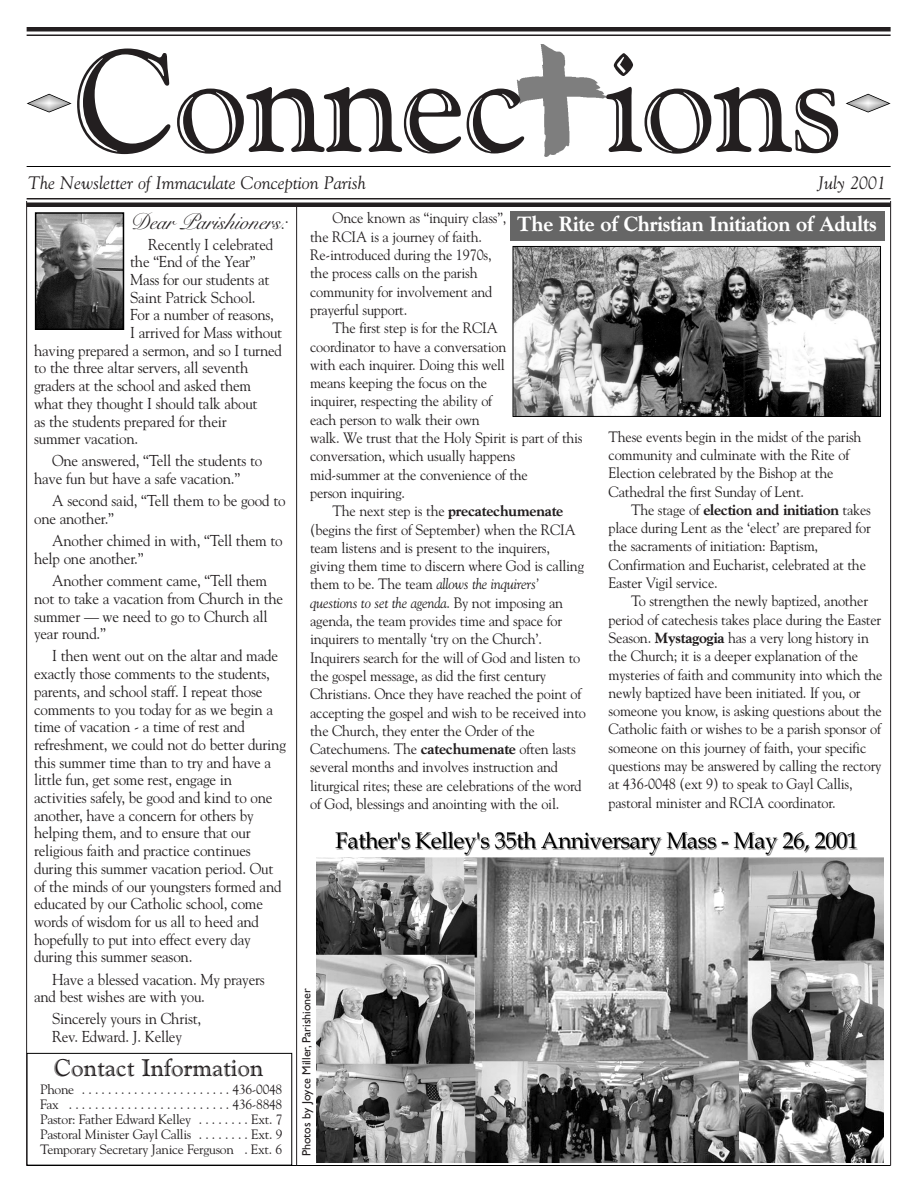
<style>
.page{position:relative;width:918px;height:1188px;background:#fff}
.page>*{position:absolute;margin:0;border:0;box-sizing:border-box;transform-origin:0 0}
.t1{font:144px "Goudy Handtooled BT";letter-spacing:-.02em;color:#231f20}
.t2{font:24px "Goudy Handtooled BT";color:#231f20}
.t3{font:22.5px "Snell Roundhand Script";letter-spacing:-.015em;color:#231f20}
.t4{font:800 21px "Goudy";letter-spacing:-.01em;color:#fff;scale:.95 1}
.t5{font:italic 18px "Goudy";color:#231f20}
.t6{font:15.75px/17.7px "Goudy";letter-spacing:-.015em;color:#231f20;scale:.95 1}
.t7{font:15px/18.3px "Goudy";letter-spacing:-.015em;color:#231f20;scale:.95 1}
.t8{font:13.5px/15px "Goudy";letter-spacing:-.02em;color:#231f20;text-align:justify}
.t9{font:12px "Gill Sans";color:#231f20}
.s1{font-weight:800}
.s2{font-style:italic}
</style>
<div class="page">
<div style="left:510px;top:212px;width:375px;height:30px;background:#666"></div>
<img style="left:316px;top:831px;width:567px;height:332px">
<div style="left:27px;top:1053px;width:265px;height:113px;border:1px solid #000"></div>
<img style="left:516px;top:44px;width:94px;height:113px">
<div style="left:27px;top:27px;width:864px;height:5px;background:#231f20"></div>
<hr style="left:27px;top:34px;width:864px;height:2px;background:#231f20">
<hr style="left:27px;top:198px;width:864px;height:2px;background:#231f20">
<div style="left:27px;top:202px;width:864px;height:5px;background:#231f20"></div>
<svg style="left:27px;top:94px;width:45px;height:18px"></svg>
<svg style="left:846px;top:94px;width:45px;height:18px"></svg>
<hr style="left:27px;top:166px;width:864px;height:1px;background:#000">
<hr style="left:27px;top:1165px;width:864px;height:1px;background:#000">
<hr style="left:26px;top:201px;width:1px;height:965px;background:#231f20">
<hr style="left:890px;top:201px;width:1px;height:965px;background:#231f20">
<hr style="left:296px;top:205px;width:1px;height:961px;background:#231f20">
<img style="left:515px;top:248px;width:364px;height:167px">
<div style="left:513px;top:246px;width:368px;height:171px;border:1px solid #000"></div>
<img style="left:38px;top:215px;width:83px;height:112px">
<div style="left:35px;top:212px;width:89px;height:118px;border:2px solid #000"></div>
<h1 class="t1" style="left:73px;top:49px;width:773px">Connec ions</h1>
<p class="t5" style="left:28px;top:175px;width:339px">The Newsletter of Immaculate Conception Parish</p>
<p class="t5" style="left:818px;top:175px;width:69px">July 2001</p>
<h3 class="t3" style="left:130px;top:213px;width:157px">Dear Parishioners:</h3>
<p class="t6" style="left:148px;top:236px;width:133px">Recently I celebrated</p>
<p class="t6" style="left:130px;top:254px;width:134px">the “End of the Year”</p>
<p class="t6" style="left:130px;top:272px;width:148px">Mass for our students at</p>
<p class="t6" style="left:130px;top:290px;width:134px">Saint Patrick School.</p>
<p class="t6" style="left:130px;top:307px;width:153px">For a number of reasons,</p>
<p class="t6" style="left:130px;top:325px;width:162px">I arrived for Mass without</p>
<p class="t6" style="left:34px;top:343px;width:262px">having prepared a sermon, and so I turned</p>
<p class="t6" style="left:34px;top:360px;width:227px">to the three altar servers, all seventh</p>
<p class="t6" style="left:34px;top:378px;width:230px">graders at the school and asked them</p>
<p class="t6" style="left:34px;top:396px;width:237px">what they thought I should talk about</p>
<p class="t6" style="left:34px;top:413px;width:204px">as the students prepared for their</p>
<p class="t6" style="left:34px;top:431px;width:111px">summer vacation.</p>
<p class="t6" style="left:34px;top:453px;width:242px;text-indent:18px">One answered, “Tell the students to have fun but have a safe vacation.”</p>
<p class="t6" style="left:34px;top:493px;width:266px;text-indent:18px">A second said, “Tell them to be good to one another.”</p>
<p class="t6" style="left:34px;top:533px;width:263px;text-indent:18px">Another chimed in with, “Tell them to help one another.”</p>
<p class="t6" style="left:34px;top:573px;width:264px;text-indent:18px">Another comment came, “Tell them not to take a vacation from Church in the summer — we need to go to Church all year round.”</p>
<p class="t6" style="left:34px;top:648px;width:267px;text-indent:18px">I then went out on the altar and made exactly those comments to the students, parents, and school staff. I repeat those comments to you today for as we begin a time of vacation - a time of rest and refreshment, we could not do better during this summer time than to try and have a little fun, get some rest, engage in activities safely, be good and kind to one another, have a concern for others by helping them, and to ensure that our religious faith and practice continues during this summer vacation period. Out of the minds of our youngsters formed and educated by our Catholic school, come words of wisdom for us all to heed and hopefully to put into effect every day during this summer season.</p>
<p class="t6" style="left:34px;top:971px;width:244px;text-indent:18px">Have a blessed vacation. My prayers and best wishes are with you.</p>
<p class="t6" style="left:52px;top:1011px;width:159px">Sincerely yours in Christ,<br>Rev. Edward. J. Kelley</p>
<h2 class="t2" style="left:54px;top:1059px;width:211px">Contact Information</h2>
<p class="t8" style="left:40px;top:1083px;width:244px">Phone . . . . . . . . . . . . . . . . . . . . . . . 436-0048<br>Fax . . . . . . . . . . . . . . . . . . . . . . . . . 436-8848<br>Pastor: Father Edward Kelley . . . . . . . . Ext. 7<br>Pastoral Minister Gayl Callis . . . . . . . . Ext. 9<br>Temporary Secretary Janice Ferguson . Ext. 6</p>
<p class="t7" style="left:310px;top:210px;width:208px;text-indent:22px">Once known as “inquiry class”, the RCIA is a journey of faith.<br>Re-introduced during the 1970s, the process calls on the parish community for involvement and prayerful support.</p>
<p class="t7" style="left:310px;top:320px;width:288px;text-indent:22px">The first step is for the RCIA<br>coordinator to have a conversation<br>with each inquirer. Doing this well<br>means keeping the focus on the<br>inquirer, respecting the ability of<br>each person to walk their own<br>walk. We trust that the Holy Spirit is part of this conversation, which usually happens mid-summer at the convenience of the<br>person inquiring.</p>
<p class="t7" style="left:310px;top:503px;width:292px;text-indent:23px">The next step is the <span class="s1">precatechumenate </span>(begins the first of September) when the RCIA team listens and is present to the inquirers, giving them time to discern where God is calling them to be. The team <span class="s2">allows the inquirers’ questions to set the agenda</span>. By not imposing an agenda, the team provides time and space for inquirers to mentally ‘try on the Church’.<br>Inquirers search for the will of God and listen to the gospel message, as did the first century Christians. Once they have reached the point of accepting the gospel and wish to be received into the Church, they enter the Order of the Catechumens. The <span class="s1">catechumenate</span> often lasts several months and involves instruction and liturgical rites; these are celebrations of the word of God, blessings and anointing with the oil.</p>
<h3 class="t4" style="left:517px;top:215px;width:380px">The Rite of Christian Initiation of Adults</h3>
<p class="t7" style="left:609px;top:428px;width:268px">These events begin in the midst of the parish community and culminate with the Rite of Election celebrated by the Bishop at the Cathedral the first Sunday of Lent.</p>
<p class="t7" style="left:609px;top:502px;width:278px;text-indent:22px">The stage of <span class="s1">election and initiation</span> takes place during Lent as the ‘elect’ are prepared for the sacraments of initiation: Baptism, Confirmation and Eucharist, celebrated at the Easter Vigil service.</p>
<p class="t7" style="left:609px;top:593px;width:290px;text-indent:22px">To strengthen the newly baptized, another period of catechesis takes place during the Easter Season. <span class="s1">Mystagogia</span> has a very long history in the Church; it is a deeper explanation of the mysteries of faith and community into which the newly baptized have been initiated. If you, or someone you know, is asking questions about the Catholic faith or wishes to be a parish sponsor of someone on this journey of faith, your specific questions may be answered by calling the rectory at 436-0048 (ext 9) to speak to Gayl Callis, pastoral minister and RCIA coordinator.</p>
<p class="t9" style="left:302px;top:1156px;width:170px;rotate:-90deg">Photos by Joyce Miller, Parishioner</p>
</div>
